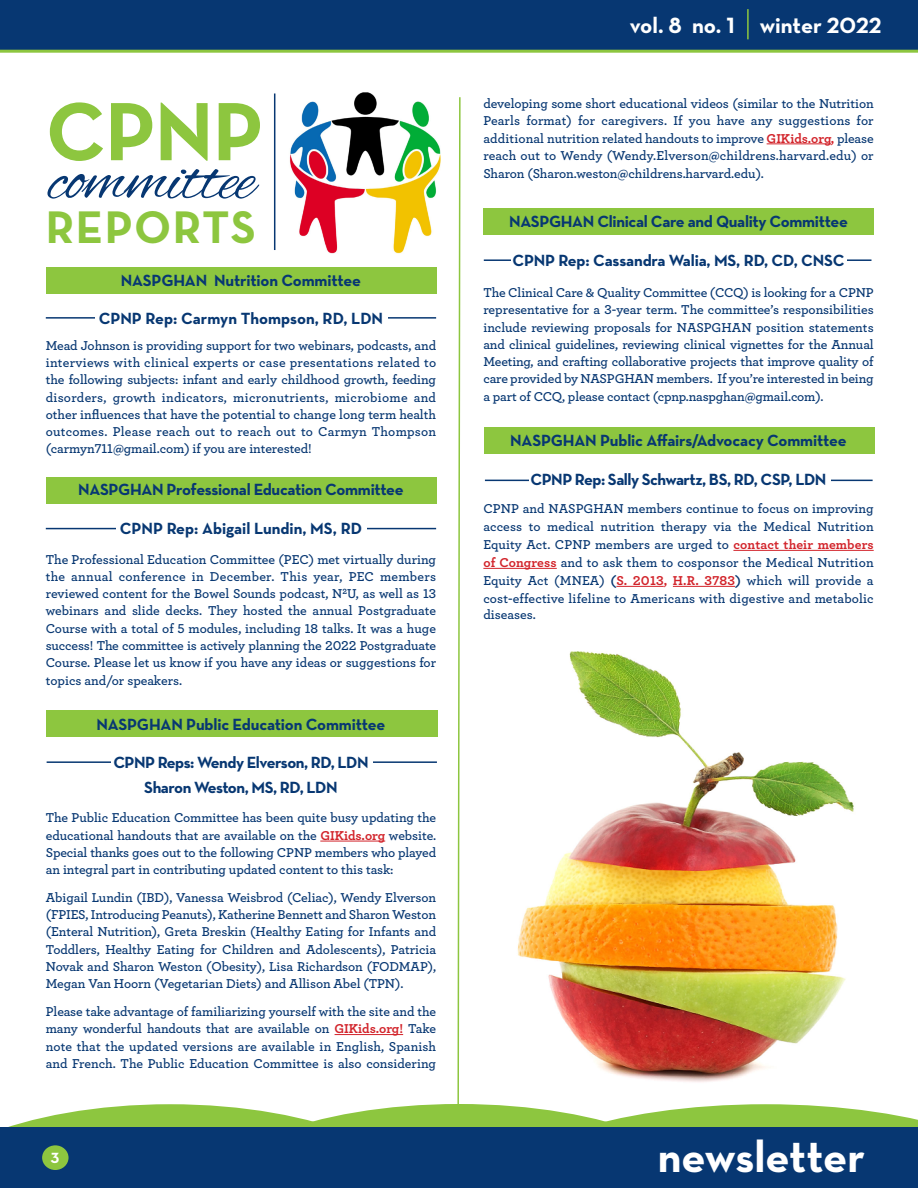
<style>
.page{position:relative;width:918px;height:1188px;background:#fff}
.page>*{position:absolute;margin:0;border:0;box-sizing:border-box;transform-origin:0 0}
.t1{font:700 84px "Neutra Text";color:#8dc63f}
.t2{font:69px "Alex Brush";letter-spacing:-.02em;color:#073772}
.t3{font:700 46.5px "Neutra Text";letter-spacing:.03em;color:#8dc63f}
.t4{font:700 45px "Neutra Text";color:#fff}
.t5{font:22.5px "Neutra Text Bold Alt";color:#fff}
.t6{font:700 16.5px/25.5px "Neutra Text";letter-spacing:-.02em;color:#073772;text-align:center}
.t7{font:700 16.5px "Neutra Text";color:#073772}
.t8{font:700 15px "Neutraface Text";color:#fff}
.t9{font:13.5px/17.2px "Archer Semibold LF";letter-spacing:-.005em;color:#073772;text-align:justify}
.s1{font-family:"Archer Bold LF";color:#d2232a}
.s2{font-family:"Archer Bold LF"}
</style>
<div class="page">
<svg style="left:0;top:1104px;width:194px;height:24px"></svg>
<svg style="left:194px;top:1104px;width:293px;height:24px;fill:#8dc63f"></svg>
<svg style="left:487px;top:1104px;width:431px;height:24px"></svg>
<div style="left:0;top:1128px;width:918px;height:60px;background:#073772"></div>
<svg style="left:457px;top:97px;width:4px;height:1030px"></svg>
<img style="left:275px;top:92px;width:183px;height:167px">
<hr style="left:274px;top:93px;width:1px;height:157px;background:#073772">
<div style="left:46px;top:267px;width:391px;height:27px;background:#8dc63f"></div>
<div style="left:483px;top:208px;width:391px;height:27px;background:#8dc63f"></div>
<div style="left:42px;top:1145px;width:27px;height:25px;background:#8dc63f;border-radius:50%"></div>
<div style="left:46px;top:477px;width:391px;height:27px;background:#8dc63f"></div>
<div style="left:46px;top:710px;width:391px;height:27px;background:#8dc63f"></div>
<hr style="left:484px;top:259px;width:387px;height:2px;background:#073772">
<div style="left:511px;top:250px;width:336px;height:20px;background:#fff"></div>
<hr style="left:47px;top:761px;width:390px;height:2px;background:#073772">
<div style="left:111px;top:752px;width:262px;height:20px;background:#fff"></div>
<hr style="left:46px;top:317px;width:390px;height:2px;background:#073772">
<div style="left:95px;top:308px;width:292px;height:21px;background:#fff"></div>
<div style="left:0;top:0;width:918px;height:50px;background:#073772"></div>
<hr style="left:0;top:50px;width:918px;height:3px;background:#8dc63f">
<img style="left:517px;top:651px;width:337px;height:431px">
<hr style="left:46px;top:528px;width:390px;height:1px;background:#073772">
<div style="left:116px;top:521px;width:250px;height:20px;background:#fff"></div>
<div style="left:484px;top:427px;width:391px;height:27px;background:#8dc63f"></div>
<hr style="left:485px;top:480px;width:388px;height:1px;background:#073772">
<div style="left:529px;top:470px;width:302px;height:20px;background:#fff"></div>
<hr style="left:747px;top:9px;width:2px;height:30px;background:#8dc63f">
<hr style="left:320px;top:841px;width:65px;height:1px;background:#d2232a">
<hr style="left:335px;top:1034px;width:68px;height:1px;background:#d2232a">
<hr style="left:767px;top:144px;width:64px;height:1px;background:#d2232a">
<hr style="left:733px;top:550px;width:141px;height:1px;background:#d2232a">
<hr style="left:483px;top:568px;width:74px;height:1px;background:#d2232a">
<hr style="left:616px;top:586px;width:48px;height:1px;background:#d2232a">
<hr style="left:673px;top:586px;width:62px;height:1px;background:#d2232a">
<h1 class="t1" style="left:46px;top:79px;width:219px">CPNP</h1>
<h2 class="t2" style="left:48px;top:141px;width:209px">committee</h2>
<h3 class="t3" style="left:46px;top:198px;width:212px">REPORTS</h3>
<p class="t6" style="left:121px;top:267px;width:242px">NASPGHAN Nutrition Committee</p>
<p class="t7" style="left:99px;top:308px;width:286px">CPNP Rep: Carmyn Thompson, RD, LDN</p>
<p class="t9" style="left:46px;top:336px;width:392px">Mead Johnson is providing support for two webinars, podcasts, and interviews with clinical experts or case presentations related to the following subjects: infant and early childhood growth, feeding disorders, growth indicators, micronutrients, microbiome and other influences that have the potential to change long term health outcomes. Please reach out to reach out to Carmyn Thompson (carmyn711@gmail.com) if you are interested!</p>
<p class="t6" style="left:78px;top:477px;width:327px">NASPGHAN Professional Education Committee</p>
<p class="t7" style="left:120px;top:519px;width:244px">CPNP Rep: Abigail Lundin, MS, RD</p>
<p class="t9" style="left:46px;top:550px;width:392px">The Professional Education Committee (PEC) met virtually during the annual conference in December. This year, PEC members reviewed content for the Bowel Sounds podcast, N<sup>2</sup>U, as well as 13 webinars and slide decks. They hosted the annual Postgraduate Course with a total of 5 modules, including 18 talks. It was a huge success! The committee is actively planning the 2022 Postgraduate Course. Please let us know if you have any ideas or suggestions for topics and/or speakers.</p>
<p class="t6" style="left:96px;top:711px;width:291px">NASPGHAN Public Education Committee</p>
<p class="t6" style="left:113px;top:749px;width:257px">CPNP Reps: Wendy Elverson, RD, LDN<br>Sharon Weston, MS, RD, LDN</p>
<p class="t9" style="left:46px;top:809px;width:392px">The Public Education Committee has been quite busy updating the educational handouts that are available on the <span class="s1">GIKids.org</span> website.<br>Special thanks goes out to the following CPNP members who played an integral part in contributing updated content to this task:</p>
<p class="t9" style="left:46px;top:888px;width:392px">Abigail Lundin (IBD), Vanessa Weisbrod (Celiac), Wendy Elverson (FPIES, Introducing Peanuts), Katherine Bennett and Sharon Weston (Enteral Nutrition), Greta Breskin (Healthy Eating for Infants and Toddlers, Healthy Eating for Children and Adolescents), Patricia Novak and Sharon Weston (Obesity), Lisa Richardson (FODMAP), Megan Van Hoorn (Vegetarian Diets) and Allison Abel (TPN).</p>
<p class="t9" style="left:46px;top:1003px;width:392px">Please take advantage of familiarizing yourself with the site and the many wonderful handouts that are available on <span class="s1">GIKids.org!</span> Take note that the updated versions are available in English, Spanish and French. The Public Education Committee is also considering</p>
<p class="t8" style="left:51px;top:1148px;width:10px">3</p>
<h3 class="t5" style="left:630px;top:11px;width:253px">vol. 8 no. 1 winter 2022</h3>
<p class="t9" style="left:483px;top:94px;width:392px">developing some short educational videos (similar to the Nutrition Pearls format) for caregivers. If you have any suggestions for additional nutrition related handouts to improve <span class="s1">GIKids.org,</span> please reach out to Wendy (Wendy.Elverson@childrens.harvard.edu) or Sharon (Sharon.weston@childrens.harvard.edu).</p>
<p class="t6" style="left:509px;top:209px;width:340px">NASPGHAN Clinical Care and Quality Committee</p>
<p class="t6" style="left:512px;top:248px;width:334px">CPNP Rep: Cassandra Walia, MS, RD, CD, CNSC</p>
<p class="t9" style="left:483px;top:284px;width:392px">The Clinical Care &amp; Quality Committee (CCQ) is looking for a CPNP representative for a 3-year term. The committee’s responsibilities include reviewing proposals for NASPGHAN position statements and clinical guidelines, reviewing clinical vignettes for the Annual Meeting, and crafting collaborative projects that improve quality of care provided by NASPGHAN members. If you’re interested in being a part of CCQ, please contact (cpnp.naspghan@gmail.com).</p>
<p class="t6" style="left:510px;top:427px;width:338px">NASPGHAN Public Affairs/Advocacy Committee</p>
<p class="t6" style="left:531px;top:466px;width:297px">CPNP Rep: Sally Schwartz, BS, RD, CSP, LDN</p>
<p class="t9" style="left:483px;top:499px;width:392px;line-height:18px">CPNP and NASPGHAN members continue to focus on improving access to medical nutrition therapy via the Medical Nutrition Equity Act. CPNP members are urged to <span class="s1">contact their members of Congress</span> and to ask them to cosponsor the Medical Nutrition Equity Act (MNEA) <span class="s2">(</span><span class="s1">S. 2013, H.R. 3783</span><span class="s2">)</span> which will provide a cost-effective lifeline to Americans with digestive and metabolic</p>
<p class="t9" style="left:483px;top:606px;width:54px">diseases.</p>
<h3 class="t4" style="left:658px;top:1129px;width:209px">newsletter</h3>
</div>
